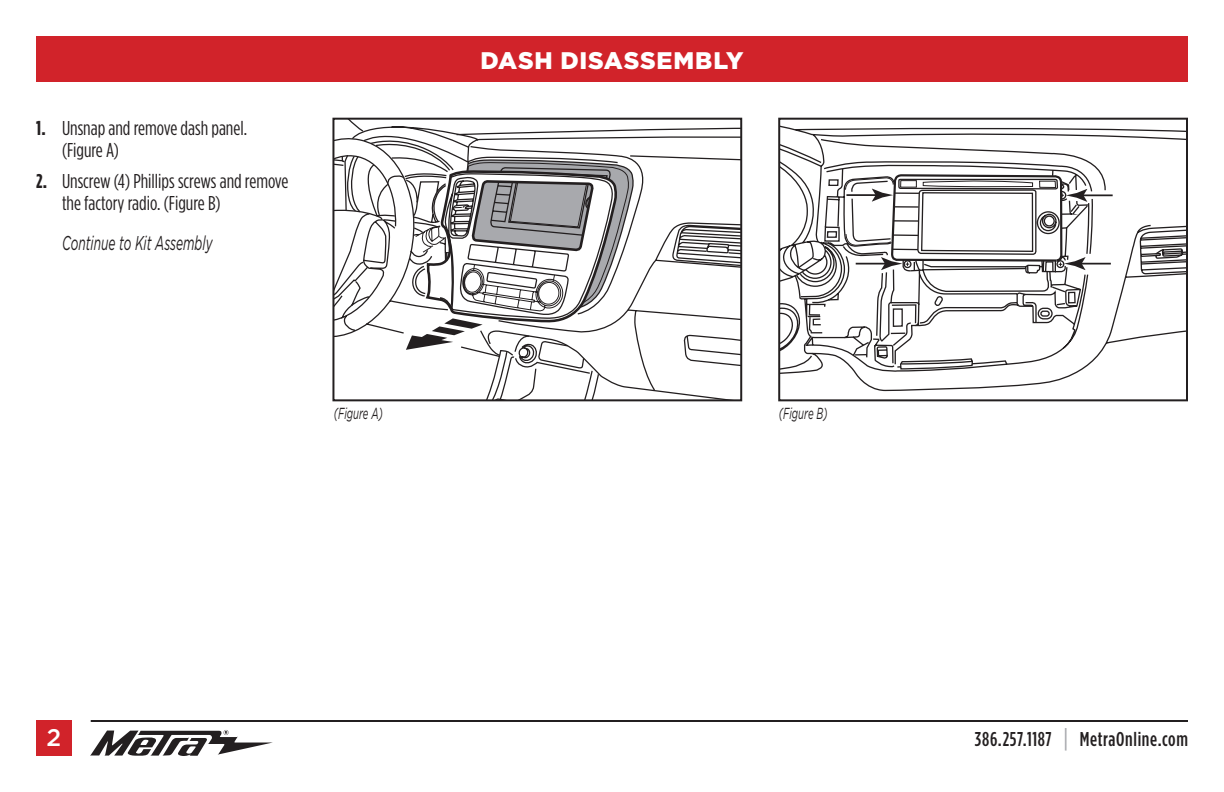
<style>
.page{position:relative;width:1224px;height:792px;background:#fff}
.page>*{position:absolute;margin:0;border:0;box-sizing:border-box;transform-origin:0 0}
.t1{font:900 24px "Gotham";letter-spacing:.03em;color:#fff}
.t2{font:500 24px "Gotham";color:#fff}
.t3{font:20px/22px "Gotham Condensed";color:#231f20}
.t4{font:500 20px "Gotham Condensed";letter-spacing:.03em;color:#231f20}
.t5{font:italic 20px "Gotham";color:#231f20;scale:.6 1}
.t6{font:italic 16px "Gotham";color:#231f20;scale:.6 1}
.s1{font-weight:700}
.s2{font-size:26px;color:#a8a9ad}
</style>
<div class="page">
<div style="left:36px;top:36px;width:1152px;height:45px;background:#d1232a"></div>
<svg style="left:90px;top:730px;width:183px;height:26px"></svg>
<hr style="left:91px;top:720px;width:1097px;height:2px;background:#231f20">
<div style="left:36px;top:720px;width:36px;height:36px;background:#d1232a"></div>
<svg style="left:349px;top:121px;width:390px;height:277px"></svg>
<svg style="left:425px;top:121px;width:193px;height:10px"></svg>
<svg style="left:335px;top:131px;width:404px;height:227px"></svg>
<div style="left:332px;top:118px;width:410px;height:283px;border:2px solid #231f20"></div>
<svg style="left:781px;top:126px;width:404px;height:266px"></svg>
<hr style="left:1080px;top:194px;width:33px;height:2px;background:#231f20">
<hr style="left:1078px;top:263px;width:33px;height:2px;background:#231f20">
<svg style="left:844px;top:174px;width:243px;height:150px"></svg>
<div style="left:778px;top:118px;width:410px;height:283px;border:2px solid #231f20"></div>
<p class="t3" style="left:62px;top:117px;width:187px;text-indent:-26px"><span class="s1">1.</span> Unsnap and remove dash panel. (Figure A)</p>
<p class="t3" style="left:62px;top:170px;width:228px;text-indent:-26px"><span class="s1">2.</span> Unscrew (4) Phillips screws and remove the factory radio. (Figure B)</p>
<p class="t5" style="left:62px;top:232px;width:252px">Continue to Kit Assembly</p>
<p class="t1" style="left:480px;top:46px;width:265px">DASH DISASSEMBLY</p>
<p class="t6" style="left:334px;top:404px;width:83px">(Figure A)</p>
<p class="t6" style="left:779px;top:404px;width:83px">(Figure B)</p>
<p class="t2" style="left:47px;top:724px;width:16px">2</p>
<p class="t4" style="left:975px;top:728px;width:215px">386.257.1187 <span class="s2">|</span> MetraOnline.com</p>
</div>
